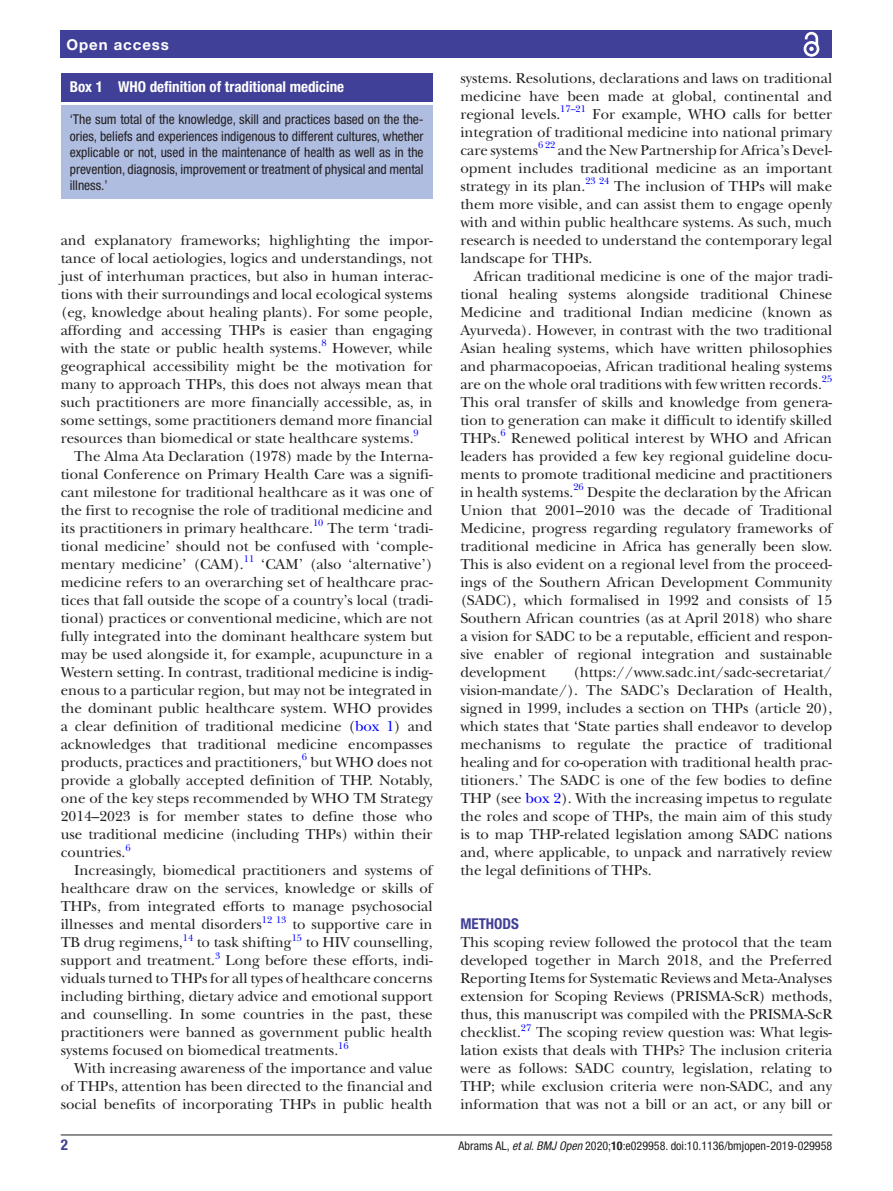
<style>
.page{position:relative;width:893px;height:1191px;background:#fff}
.page>*{position:absolute;margin:0;border:0;box-sizing:border-box;transform-origin:0 0}
.t1{font:15px/18px "New Baskerville";color:#231f20;text-align:justify}
.t2{font:700 condensed 15px "Helvetica Neue LT Std";color:#fff}
.t3{font:700 15px "Helvetica Neue LT Std";letter-spacing:.065em;color:#fff}
.t4{font:700 condensed 15px "Helvetica Neue LT Std";color:#414099}
.t5{font:condensed 13.5px/16.5px "Helvetica Neue LT Std";color:#231f20;text-align:justify}
.t6{font:condensed 12px "Helvetica Neue LT Std";color:#231f20}
.t7{font:9.9px "New Baskerville";color:#00f}
.s1{color:#00f}
.s2{font-style:italic}
.s3{font-weight:700}
</style>
<div class="page">
<hr style="left:61px;top:1134px;width:771px;height:1px;background:#231f20">
<div style="left:61px;top:31px;width:771px;height:27px;background:#414099"></div>
<svg style="left:803px;top:31px;width:17px;height:26px"></svg>
<div style="left:61px;top:73px;width:372px;height:28px;background:#414099"></div>
<div style="left:61px;top:106px;width:372px;height:93px;background:#afbde1"></div>
<p class="t3" style="left:66px;top:35px;width:104px">Open access</p>
<p class="t2" style="left:70px;top:78px;width:276px">Box 1 WHO definition of traditional medicine</p>
<p class="t5" style="left:70px;top:111px;width:355px">‘The sum total of the knowledge, skill and practices based on the the&shy;ories, beliefs and experiences indigenous to different cultures, whether explicable or not, used in the maintenance of health as well as in the prevention, diagnosis, improvement or treatment of physical and mental illness.’</p>
<p class="t1" style="left:61px;top:231px;width:373px">and explanatory frameworks; highlighting the impor&shy;tance of local aetiologies, logics and understandings, not just of interhuman practices, but also in human interac&shy;tions with their surroundings and local ecological systems (eg, knowledge about healing plants). For some people, affording and accessing THPs is easier than engaging with the state or public health systems.</p>
<p class="t7" style="left:322px;top:337px;width:7px">8</p>
<p class="t1" style="left:61px;top:339px;width:373px;text-indent:272px">However, while geographical accessibility might be the motivation for many to approach THPs, this does not always mean that such practitioners are more financially accessible, as, in some settings, some practitioners demand more financial resources than biomedical or state healthcare systems.</p>
<p class="t7" style="left:414px;top:427px;width:7px">9</p>
<p class="t1" style="left:61px;top:447px;width:373px;text-indent:14px">The Alma Ata Declaration (1978) made by the Interna&shy;tional Conference on Primary Health Care was a signifi&shy;cant milestone for traditional healthcare as it was one of the first to recognise the role of traditional medicine and its practitioners in primary healthcare.</p>
<p class="t7" style="left:313px;top:517px;width:12px">10</p>
<p class="t1" style="left:61px;top:519px;width:373px;text-indent:267px">The term ‘tradi&shy;tional medicine’ should not be confused with ‘comple&shy;mentary medicine’ (CAM).</p>
<p class="t7" style="left:244px;top:553px;width:12px">11</p>
<p class="t1" style="left:61px;top:555px;width:373px;text-indent:200px">‘CAM’ (also ‘alternative’) medicine refers to an overarching set of healthcare prac&shy;tices that fall outside the scope of a country’s local (tradi&shy;tional) practices or conventional medicine, which are not fully integrated into the dominant healthcare system but may be used alongside it, for example, acupuncture in a Western setting. In contrast, traditional medicine is indig&shy;enous to a particular region, but may not be integrated in the dominant public healthcare system. WHO provides a clear definition of traditional medicine (<span class="s1">box 1</span>) and acknowledges that traditional medicine encompasses products, practices and practitioners,<sup>6</sup> but WHO does not provide a globally accepted definition of THP. Notably, one of the key steps recommended by WHO TM Strategy 2014–2023 is for member states to define those who use traditional medicine (including THPs) within their countries.<sup>6</sup></p>
<p class="t1" style="left:61px;top:861px;width:373px;text-indent:14px">Increasingly, biomedical practitioners and systems of healthcare draw on the services, knowledge or skills of THPs, from integrated efforts to manage psychosocial illnesses and mental disorders</p>
<p class="t7" style="left:262px;top:913px;width:26px">12 13</p>
<p class="t1" style="left:292px;top:915px;width:142px">to supportive care in</p>
<p class="t1" style="left:61px;top:933px;width:124px">TB drug regimens,</p>
<p class="t7" style="left:183px;top:931px;width:12px">14</p>
<p class="t1" style="left:197px;top:933px;width:96px">to task shifting</p>
<p class="t7" style="left:292px;top:931px;width:12px">15</p>
<p class="t1" style="left:306px;top:933px;width:128px">to HIV counselling,</p>
<p class="t1" style="left:61px;top:951px;width:156px">support and treatment.</p>
<p class="t7" style="left:215px;top:949px;width:7px">3</p>
<p class="t1" style="left:61px;top:951px;width:373px;text-indent:165px">Long before these efforts, indi&shy;viduals turned to THPs for all types of healthcare concerns including birthing, dietary advice and emotional support and counselling. In some countries in the past, these practitioners were banned as government public health systems focused on biomedical treatments.</p>
<p class="t7" style="left:338px;top:1039px;width:12px">16</p>
<p class="t1" style="left:61px;top:1059px;width:373px;text-indent:14px">With increasing awareness of the importance and value of THPs, attention has been directed to the financial and social benefits of incorporating THPs in public health</p>
<p class="t1" style="left:460px;top:69px;width:373px">systems. Resolutions, declarations and laws on traditional medicine have been made at global, continental and regional levels.</p>
<p class="t7" style="left:560px;top:103px;width:27px">17–21</p>
<p class="t1" style="left:460px;top:105px;width:373px;text-indent:132px">For example, WHO calls for better integration of traditional medicine into national primary care systems</p>
<p class="t7" style="left:538px;top:139px;width:19px">6 22</p>
<p class="t1" style="left:460px;top:141px;width:373px;text-indent:98px">and the New Partnership for Africa’s Devel&shy;opment includes traditional medicine as an important strategy in its plan.</p>
<p class="t7" style="left:585px;top:175px;width:25px">23 24</p>
<p class="t1" style="left:460px;top:177px;width:373px;text-indent:154px">The inclusion of THPs will make them more visible, and can assist them to engage openly with and within public healthcare systems. As such, much research is needed to understand the contemporary legal landscape for THPs.</p>
<p class="t1" style="left:460px;top:267px;width:373px;text-indent:14px">African traditional medicine is one of the major tradi&shy;tional healing systems alongside traditional Chinese Medicine and traditional Indian medicine (known as Ayurveda). However, in contrast with the two traditional Asian healing systems, which have written philosophies and pharmacopoeias, African traditional healing systems are on the whole oral traditions with few written records.</p>
<p class="t7" style="left:822px;top:373px;width:12px">25</p>
<p class="t1" style="left:460px;top:393px;width:373px">This oral transfer of skills and knowledge from genera&shy;tion to generation can make it difficult to identify skilled THPs.<sup>6</sup> Renewed political interest by WHO and African leaders has provided a few key regional guideline docu&shy;ments to promote traditional medicine and practitioners in health systems.</p>
<p class="t7" style="left:573px;top:481px;width:12px">26</p>
<p class="t1" style="left:460px;top:483px;width:373px;text-indent:127px">Despite the declaration by the African Union that 2001–2010 was the decade of Traditional Medicine, progress regarding regulatory frameworks of traditional medicine in Africa has generally been slow.<br>This is also evident on a regional level from the proceed&shy;ings of the Southern African Development Community (SADC), which formalised in 1992 and consists of 15<br>Southern African countries (as at April 2018) who share a vision for SADC to be a reputable, efficient and respon&shy;sive enabler of regional integration and sustainable development</p>
<p class="t1" style="left:460px;top:663px;width:373px;text-indent:113px">(https://www.sadc.int/sadc-secretariat/ vision-mandate/). The SADC’s Declaration of Health, signed in 1999, includes a section on THPs (article 20), which states that ‘State parties shall endeavor to develop mechanisms to regulate the practice of traditional healing and for co-operation with traditional health prac&shy;titioners.’ The SADC is one of the few bodies to define THP (see <span class="s1">box 2</span>). With the increasing impetus to regulate the roles and scope of THPs, the main aim of this study is to map THP-related legislation among SADC nations and, where applicable, to unpack and narratively review the legal definitions of THPs.</p>
<p class="t4" style="left:460px;top:915px;width:59px">Methods</p>
<p class="t1" style="left:460px;top:933px;width:373px">This scoping review followed the protocol that the team developed together in March 2018, and the Preferred Reporting Items for Systematic Reviews and Meta-Analyses extension for Scoping Reviews (PRISMA-ScR) methods, thus, this manuscript was compiled with the PRISMA-ScR checklist.</p>
<p class="t7" style="left:521px;top:1021px;width:12px">27</p>
<p class="t1" style="left:460px;top:1023px;width:373px;text-indent:76px">The scoping review question was: What legis&shy;lation exists that deals with THPs? The inclusion criteria were as follows: SADC country, legislation, relating to THP; while exclusion criteria were non-SADC, and any information that was not a bill or an act, or any bill or</p>
<p class="t4" style="left:61px;top:1135px;width:9px">2</p>
<p class="t6" style="left:459px;top:1138px;width:375px">Abrams AL, <span class="s2">et al</span>. <span class="s2">BMJ Open</span> 2020;<span class="s3">10</span>:e029958. doi:10.1136/bmjopen-2019-029958</p>
</div>
